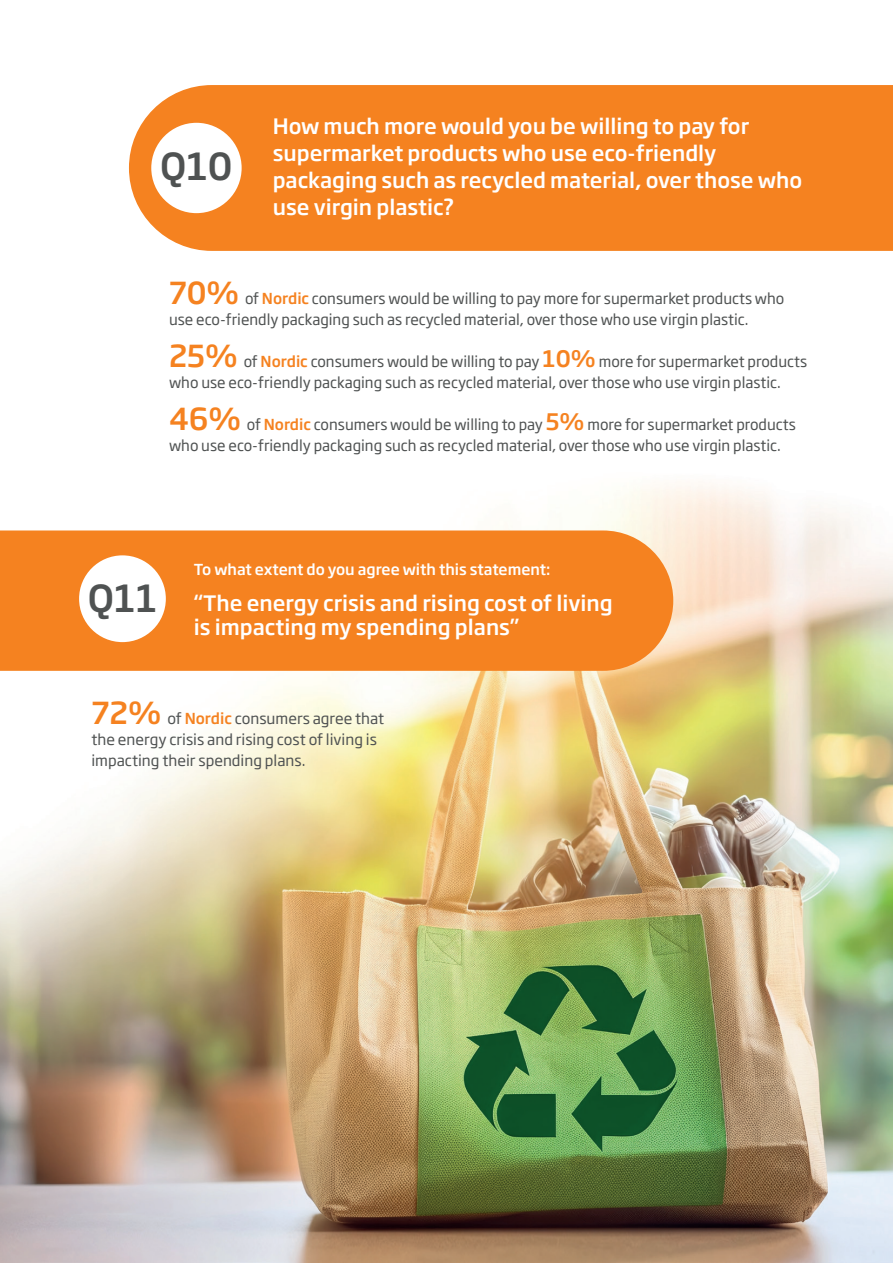
<style>
.page{position:relative;width:893px;height:1263px;background:#fff}
.page>*{position:absolute;margin:0;border:0;box-sizing:border-box;transform-origin:0 0}
.t1{font:500 36.75px "Soho Gothic Pro";color:#4f5252}
.t2{font:500 21px/27px "Soho Gothic Pro";color:#fff}
.t3{font:15px/21px "Soho Gothic Pro";color:#4f5252}
.t4{font:500 15px "Soho Gothic Pro";color:#fff}
.s1{font-weight:500;font-size:30px;color:#f58220}
.s2{font-weight:500;color:#f58220}
.s3{font-weight:500;font-size:22.5px;color:#f58220}
</style>
<div class="page">
<img style="left:0;top:484px;width:893px;height:779px">
<div style="left:129px;top:85px;width:764px;height:166px;background:#f58220"></div>
<div style="left:0;top:530px;width:673px;height:141px;background:#f58220"></div>
<div style="left:151px;top:123px;width:91px;height:90px;background:#fff;border-radius:50%"></div>
<div style="left:79px;top:555px;width:87px;height:87px;background:#fff;border-radius:50%"></div>
<h1 class="t1" style="left:160px;top:137px;width:74px">Q10</h1>
<h2 class="t2" style="left:273px;top:111px;width:531px">How much more would you be willing to pay for supermarket products who use eco-friendly packaging such as recycled material, over those who use virgin plastic?</h2>
<p class="t3" style="left:169px;top:287px;width:617px"><span class="s1">70%</span> of <span class="s2">Nordic</span> consumers would be willing to pay more for supermarket products who use eco-friendly packaging such as recycled material, over those who use virgin plastic.</p>
<p class="t3" style="left:169px;top:350px;width:640px"><span class="s1">25%</span> of <span class="s2">Nordic</span> consumers would be willing to pay <span class="s3">10%</span> more for supermarket products who use eco-friendly packaging such as recycled material, over those who use virgin plastic.</p>
<p class="t3" style="left:169px;top:413px;width:628px"><span class="s1">46%</span> of <span class="s2">Nordic</span> consumers would be willing to pay <span class="s3">5%</span> more for supermarket products who use eco-friendly packaging such as recycled material, over those who use virgin plastic.</p>
<h1 class="t1" style="left:88px;top:569px;width:71px">Q11</h1>
<p class="t4" style="left:194px;top:557px;width:358px">To what extent do you agree with this statement:</p>
<h2 class="t2" style="left:194px;top:589px;width:420px;line-height:24px">“The energy crisis and rising cost of living is impacting my spending plans”</h2>
<p class="t3" style="left:91px;top:707px;width:294px"><span class="s1">72%</span> of <span class="s2">Nordic</span> consumers agree that the energy crisis and rising cost of living is impacting their spending plans.</p>
</div>
